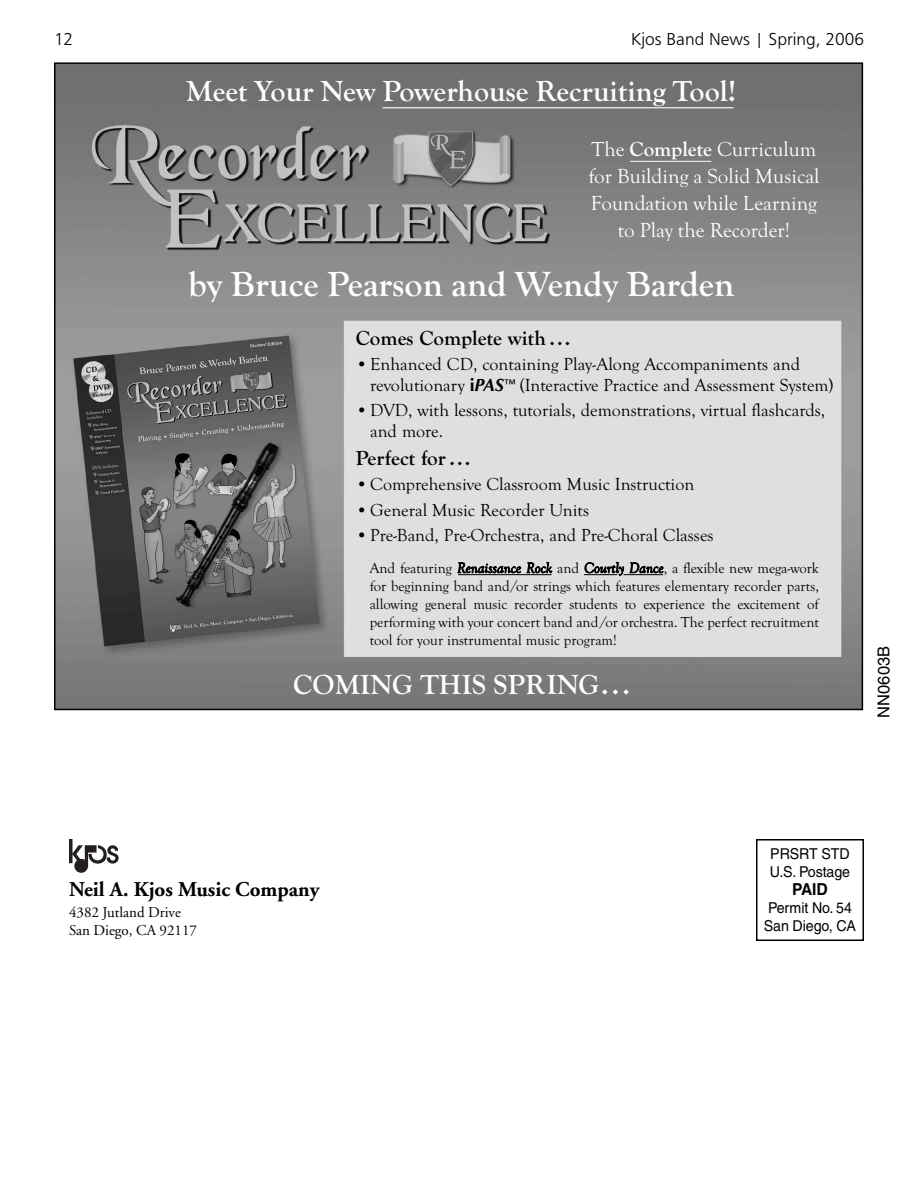
<style>
.page{position:relative;width:918px;height:1188px;background:#fff}
.page>*{position:absolute;margin:0;border:0;box-sizing:border-box;transform-origin:0 0}
.t1{font:700 36px "Goudy Old Sty T";color:#fff}
.t2{font:700 30px "Goudy Old Sty T";color:#fff}
.t3{font:700 28.5px "Goudy Old Sty T";letter-spacing:.01em;color:#fff}
.t4{font:21px/27px "Goudy Old Sty T";color:#fff;text-align:center}
.t5{font:700 21px "Goudy Old Sty T";color:#000}
.t6{font:700 21px "Adobe Garamond";color:#000}
.t7{font:18px/20.7px "Goudy Old Sty T";color:#000}
.t8{font:18px "Frugal Sans Light DTC";color:#000}
.t9{font:16.5px "Helvetica";color:#000}
.t10{font:700 16.5px "Helvetica";color:#000;scale:.95 1}
.t11{font:15px/18px "Goudy Old Sty T";color:#000;text-align:justify}
.t12{font:15px/18px "Helvetica";letter-spacing:-.005em;color:#000;scale:.95 1}
.t13{font:15px/18px "Adobe Garamond";color:#000}
.s1{font-weight:700}
.s2{font-family:"Optimum Bold DTC"}
.s3{font-family:"Optimum Bold Italic DTC"}
.s4{font-style:italic}
</style>
<div class="page">
<img style="left:57px;top:65px;width:803px;height:642px">
<svg style="left:69px;top:839px;width:50px;height:34px"></svg>
<div style="left:756px;top:839px;width:108px;height:102px;border:2px solid #000"></div>
<hr style="left:382px;top:107px;width:352px;height:1px;background:#fff">
<hr style="left:630px;top:161px;width:81px;height:1px;background:#fff">
<hr style="left:458px;top:574px;width:94px;height:1px;background:#000">
<hr style="left:584px;top:574px;width:33px;height:1px;background:#000">
<hr style="left:624px;top:574px;width:39px;height:1px;background:#000">
<p class="t8" style="left:54px;top:28px;width:21px">12</p>
<p class="t8" style="left:631px;top:28px;width:235px">Kjos Band News | Spring, 2006</p>
<h2 class="t2" style="left:186px;top:73px;width:551px">Meet Your New Powerhouse Recruiting Tool!</h2>
<h3 class="t4" style="left:588px;top:135px;width:233px">The <span class="s1">Complete</span> Curriculum for Building a Solid Musical<br>Foundation while Learning to Play the Recorder!</h3>
<h1 class="t1" style="left:189px;top:263px;width:547px">by Bruce Pearson and Wendy Barden</h1>
<h3 class="t5" style="left:356px;top:325px;width:216px">Comes Complete with ...</h3>
<p class="t7" style="left:370px;top:354px;width:465px;text-indent:-14px">• Enhanced CD, containing Play-Along Accompaniments and revolutionary <span class="s2">i</span><span class="s3">PAS</span><sup>™</sup> (Interactive Practice and Assessment System)</p>
<p class="t7" style="left:370px;top:400px;width:457px;text-indent:-14px">• DVD, with lessons, tutorials, demonstrations, virtual flashcards, and more.</p>
<h3 class="t5" style="left:356px;top:446px;width:116px">Perfect for ...</h3>
<p class="t7" style="left:356px;top:474px;width:340px">• Comprehensive Classroom Music Instruction</p>
<p class="t7" style="left:356px;top:499px;width:235px">• General Music Recorder Units</p>
<p class="t7" style="left:356px;top:524px;width:359px">•Pre-Band, Pre-Orchestra, and Pre-Choral Classes</p>
<p class="t11" style="left:370px;top:559px;width:451px">And featuring <span class="s4">Renaissance Rock</span> and <span class="s4">Courtly Dance</span>, a flexible new mega-work for beginning band and/or strings which features elementary recorder parts, allowing general music recorder students to experience the excitement of performing with your concert band and/or orchestra. The perfect recruitment tool for your instrumental music program!</p>
<h3 class="t3" style="left:293px;top:667px;width:339px">COMING THIS SPRING...</h3>
<p class="t9" style="left:878px;top:718px;width:73px;rotate:-90deg">NN0603B</p>
<h3 class="t6" style="left:69px;top:881px;width:252px">Neil A. Kjos Music Company</h3>
<p class="t13" style="left:69px;top:905px;width:130px">4382 Jutland Drive<br>San Diego, CA 92117</p>
<p class="t12" style="left:770px;top:846px;width:86px">PRSRT STD<br>U.S. Postage</p>
<p class="t10" style="left:792px;top:883px;width:39px">PAID</p>
<p class="t12" style="left:764px;top:900px;width:99px">Permit No. 54<br>San Diego, CA</p>
</div>
